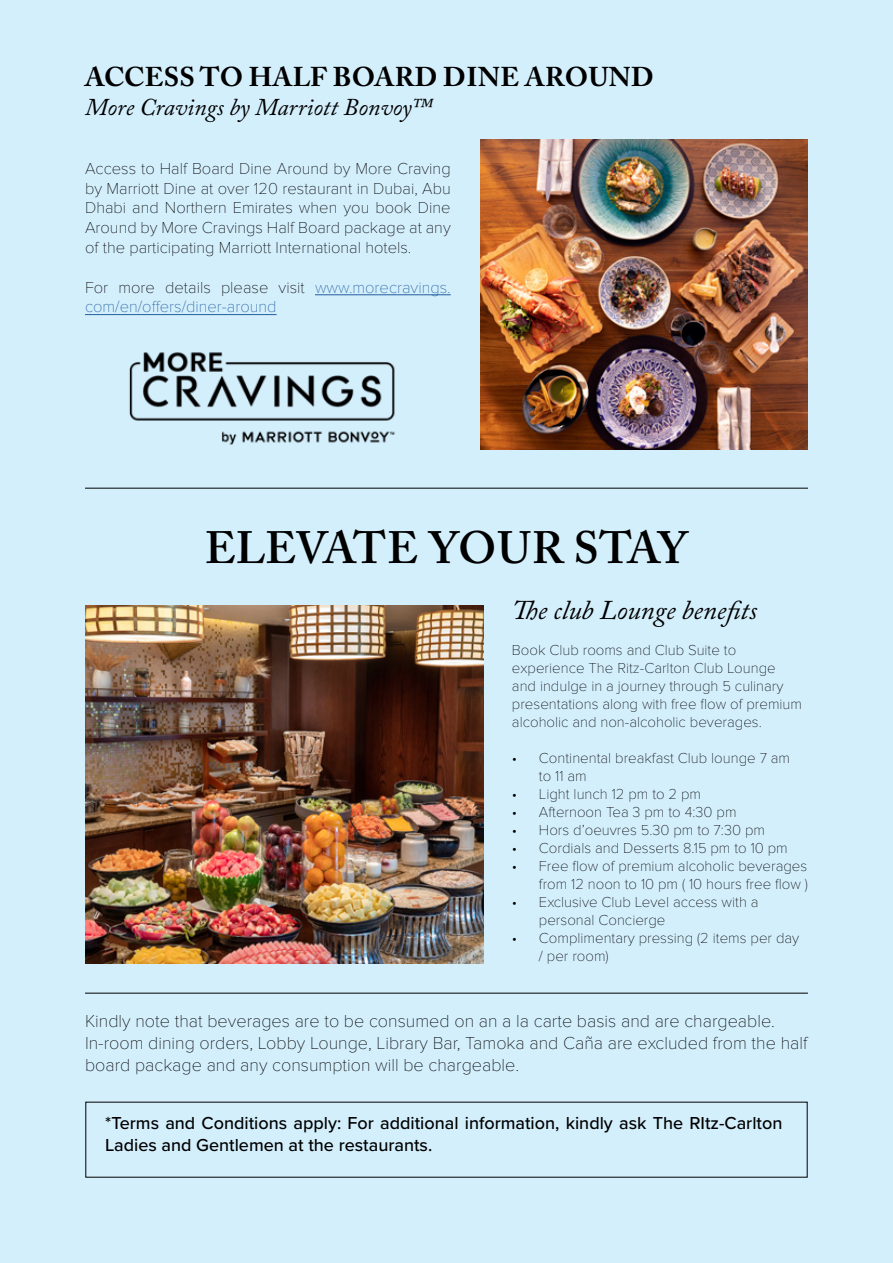
<style>
.page{position:relative;width:893px;height:1263px;background:#d4effc}
.page>*{position:absolute;margin:0;border:0;box-sizing:border-box;transform-origin:0 0}
.t1{font:600 45px "Adobe Caslon Pro";letter-spacing:-.015em;color:#000}
.t2{font:700 27px "Adobe Caslon Pro";letter-spacing:.015em;color:#000}
.t3{font:italic 27px "Adobe Caslon Pro";color:#000}
.t4{font:italic 24px "Adobe Caslon Pro";color:#000}
.t5{font:100 18px/21.6px "Proxima Nova T";color:#000}
.t6{font:500 18px/21.6px "Proxima Nova";color:#000}
.t7{font:100 16.5px/19.8px "Proxima Nova T";color:#000;text-align:justify}
.t8{font:100 16.5px/19.8px "Proxima Nova T";color:#215e9e}
.t9{font:100 15px/18px "Proxima Nova T";color:#000}
.s1{color:#000}
</style>
<div class="page">
<hr style="left:85px;top:993px;width:723px;height:1px;background:#000">
<hr style="left:85px;top:488px;width:723px;height:1px;background:#000">
<img style="left:85px;top:605px;width:399px;height:358px">
<img style="left:480px;top:139px;width:328px;height:311px">
<hr style="left:315px;top:294px;width:136px;height:1px;background:#215e9e">
<hr style="left:85px;top:314px;width:192px;height:1px;background:#215e9e">
<img style="left:129px;top:352px;width:266px;height:93px">
<h2 class="t2" style="left:85px;top:61px;width:570px">ACCESS TO HALF BOARD DINE AROUND</h2>
<h3 class="t4" style="left:85px;top:92px;width:348px">More Cravings by Marriott Bonvoy™</h3>
<p class="t7" style="left:85px;top:159px;width:367px">Access to Half Board Dine Around by More Craving by Marriott Dine at over 120 restaurant in Dubai, Abu Dhabi and Northern Emirates when you book Dine Around by More Cravings Half Board package at any of the participating Marriott International hotels.</p>
<p class="t8" style="left:85px;top:277px;width:367px"><span class="s1">For more details please visit</span> www.morecravings. com/en/offers/diner-around</p>
<h1 class="t1" style="left:205px;top:521px;width:484px">ELEVATE YOUR STAY</h1>
<h2 class="t3" style="left:512px;top:594px;width:246px">The club Lounge benefits</h2>
<p class="t9" style="left:512px;top:641px;width:292px">Book Club rooms and Club Suite to experience The Ritz-Carlton Club Lounge and indulge in a journey through 5 culinary presentations along with free flow of premium alcoholic and non-alcoholic beverages.</p>
<p class="t9" style="left:539px;top:749px;width:253px;text-indent:-27px">• Continental breakfast Club lounge 7 am to 11 am</p>
<p class="t9" style="left:512px;top:785px;width:191px">• Light lunch 12 pm to 2 pm</p>
<p class="t9" style="left:512px;top:803px;width:226px">• Afternoon Tea 3 pm to 4:30 pm</p>
<p class="t9" style="left:512px;top:821px;width:255px">• Hors d’oeuvres 5.30 pm to 7:30 pm</p>
<p class="t9" style="left:512px;top:839px;width:277px">• Cordials and Desserts 8.15 pm to 10 pm</p>
<p class="t9" style="left:512px;top:857px;width:297px;text-align:right">• Free flow of premium alcoholic beverages from 12 noon to 10 pm ( 10 hours free flow )</p>
<p class="t9" style="left:539px;top:893px;width:221px;text-indent:-27px">• Exclusive Club Level access with a personal Concierge</p>
<p class="t9" style="left:539px;top:929px;width:262px;text-indent:-27px">• Complimentary pressing (2 items per day / per room)</p>
<p class="t5" style="left:85px;top:1011px;width:724px">Kindly note that beverages are to be consumed on an a la carte basis and are chargeable.<br>In-room dining orders, Lobby Lounge, Library Bar, Tamoka and Caña are excluded from the half board package and any consumption will be chargeable.</p>
<p class="t6" style="left:105px;top:1112px;width:679px">*Terms and Conditions apply: For additional information, kindly ask The RItz-Carlton<br>Ladies and Gentlemen at the restaurants.</p>
</div>
